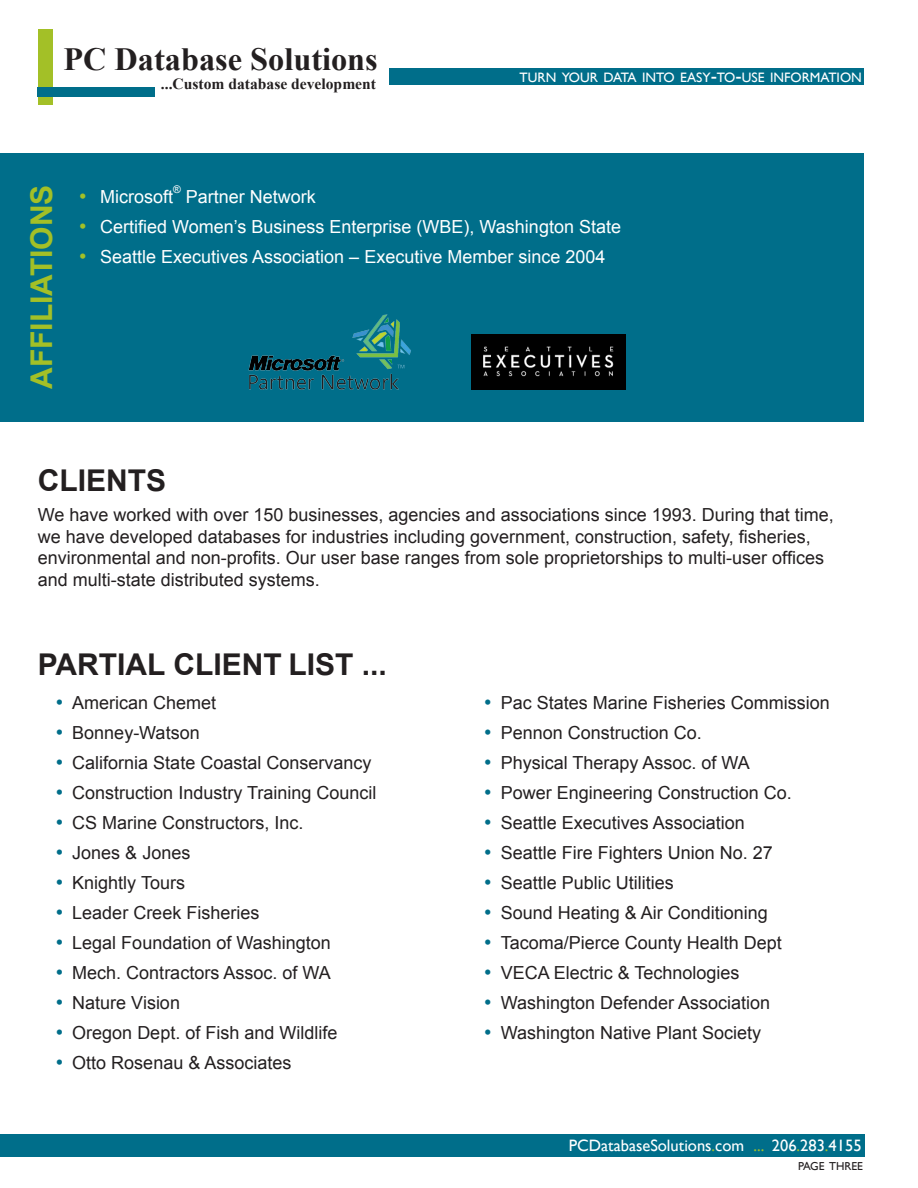
<style>
.page{position:relative;width:918px;height:1188px;background:#fff}
.page>*{position:absolute;margin:0;border:0;box-sizing:border-box;transform-origin:0 0}
.t1{font:700 32.4px "Times New Roman";color:#231f20}
.t2{font:700 30px "Arial";color:#231f20}
.t3{font:700 30px "Arial";color:#a3c027}
.t4{font:18px/21.6px "Arial";color:#231f20}
.t5{font:18px "Arial";color:#fff}
.t6{font:16.5px "Gill Sans";color:#fff}
.t7{font:700 15.6px "Times New Roman";color:#231f20}
.t8{font:13.65px "Gill Sans";color:#fff}
.t9{font:11.55px "Gill Sans";color:#231f20}
.t10{font:10.5px "Arial";color:#fff}
.s1{font-size:19.5px}
.s2{font-family:"Times New Roman";font-size:21px;color:#a3c027}
.s3{font-family:"Times New Roman";font-size:21px;color:#006e8a}
.s4{color:#a3c027}
</style>
<div class="page">
<div style="left:38px;top:29px;width:15px;height:76px;background:#a3c027"></div>
<div style="left:38px;top:87px;width:117px;height:10px;background:#006e8a"></div>
<div style="left:0;top:1134px;width:865px;height:23px;background:#006e8a"></div>
<div style="left:390px;top:68px;width:474px;height:16px;background:#006e8a"></div>
<div style="left:0;top:153px;width:864px;height:268px;background:#006e8a"></div>
<img style="left:471px;top:334px;width:155px;height:56px">
<img style="left:248px;top:314px;width:163px;height:76px">
<h1 class="t1" style="left:63px;top:37px;width:316px">PC Database Solutions</h1>
<p class="t7" style="left:161px;top:73px;width:217px">...Custom database development</p>
<p class="t8" style="left:520px;top:69px;width:344px">TURN YOUR DATA INTO EASY<span class="s1">-</span>TO<span class="s1">-</span>USE INFORMATION</p>
<p class="t3" style="left:22px;top:389px;width:206px;rotate:-90deg">AFFILIATIONS</p>
<p class="t10" style="left:173px;top:182px;width:9px">®</p>
<p class="t5" style="left:79px;top:185px;width:96px"><span class="s2">•</span> Microsoft</p>
<p class="t5" style="left:186px;top:185px;width:132px">Partner Network</p>
<p class="t5" style="left:79px;top:215px;width:543px"><span class="s2">•</span> Certified Women’s Business Enterprise (WBE), Washington State</p>
<p class="t5" style="left:79px;top:245px;width:528px"><span class="s2">•</span> Seattle Executives Association – Executive Member since 2004</p>
<p class="t2" style="left:38px;top:460px;width:130px">CLIENTS</p>
<p class="t4" style="left:38px;top:504px;width:798px">We have worked with over 150 businesses, agencies and associations since 1993. During that time, we have developed databases for industries including government, construction, safety, fisheries, environmental and non-profits. Our user base ranges from sole proprietorships to multi-user offices</p>
<p class="t4" style="left:38px;top:569px;width:284px">and multi-state distributed systems.</p>
<p class="t2" style="left:38px;top:644px;width:350px">PARTIAL CLIENT LIST ...</p>
<p class="t4" style="left:56px;top:692px;width:162px"><span class="s3">•</span> American Chemet</p>
<p class="t4" style="left:56px;top:722px;width:145px"><span class="s3">•</span> Bonney-Watson</p>
<p class="t4" style="left:56px;top:752px;width:317px"><span class="s3">•</span> California State Coastal Conservancy</p>
<p class="t4" style="left:56px;top:782px;width:322px"><span class="s3">•</span> Construction Industry Training Council</p>
<p class="t4" style="left:56px;top:812px;width:249px"><span class="s3">•</span> CS Marine Constructors, Inc.</p>
<p class="t4" style="left:56px;top:842px;width:136px"><span class="s3">•</span> Jones &amp; Jones</p>
<p class="t4" style="left:56px;top:872px;width:131px"><span class="s3">•</span> Knightly Tours</p>
<p class="t4" style="left:56px;top:902px;width:205px"><span class="s3">•</span> Leader Creek Fisheries</p>
<p class="t4" style="left:56px;top:932px;width:276px"><span class="s3">•</span> Legal Foundation of Washington</p>
<p class="t4" style="left:56px;top:962px;width:276px"><span class="s3">•</span> Mech. Contractors Assoc. of WA</p>
<p class="t4" style="left:56px;top:992px;width:126px"><span class="s3">•</span> Nature Vision</p>
<p class="t4" style="left:56px;top:1022px;width:283px"><span class="s3">•</span> Oregon Dept. of Fish and Wildlife</p>
<p class="t4" style="left:56px;top:1052px;width:237px"><span class="s3">•</span> Otto Rosenau &amp; Associates</p>
<p class="t4" style="left:484px;top:692px;width:347px"><span class="s3">•</span> Pac States Marine Fisheries Commission</p>
<p class="t4" style="left:484px;top:722px;width:219px"><span class="s3">•</span> Pennon Construction Co.</p>
<p class="t4" style="left:484px;top:752px;width:267px"><span class="s3">•</span> Physical Therapy Assoc. of WA</p>
<p class="t4" style="left:484px;top:782px;width:309px"><span class="s3">•</span> Power Engineering Construction Co.</p>
<p class="t4" style="left:484px;top:812px;width:262px"><span class="s3">•</span> Seattle Executives Association</p>
<p class="t4" style="left:484px;top:842px;width:290px"><span class="s3">•</span> Seattle Fire Fighters Union No. 27</p>
<p class="t4" style="left:484px;top:872px;width:191px"><span class="s3">•</span> Seattle Public Utilities</p>
<p class="t4" style="left:484px;top:902px;width:285px"><span class="s3">•</span> Sound Heating &amp; Air Conditioning</p>
<p class="t4" style="left:484px;top:932px;width:299px"><span class="s3">•</span> Tacoma/Pierce County Health Dept</p>
<p class="t4" style="left:484px;top:962px;width:257px"><span class="s3">•</span> VECA Electric &amp; Technologies</p>
<p class="t4" style="left:484px;top:992px;width:287px"><span class="s3">•</span> Washington Defender Association</p>
<p class="t4" style="left:484px;top:1022px;width:278px"><span class="s3">•</span> Washington Native Plant Society</p>
<p class="t6" style="left:569px;top:1136px;width:294px">PCDatabaseSolutions<span class="s4">.</span>com <span class="s4">...</span> 206<span class="s4">.</span>283<span class="s4">.</span>4155</p>
<p class="t9" style="left:798px;top:1159px;width:67px">PAGE THREE</p>
</div>
